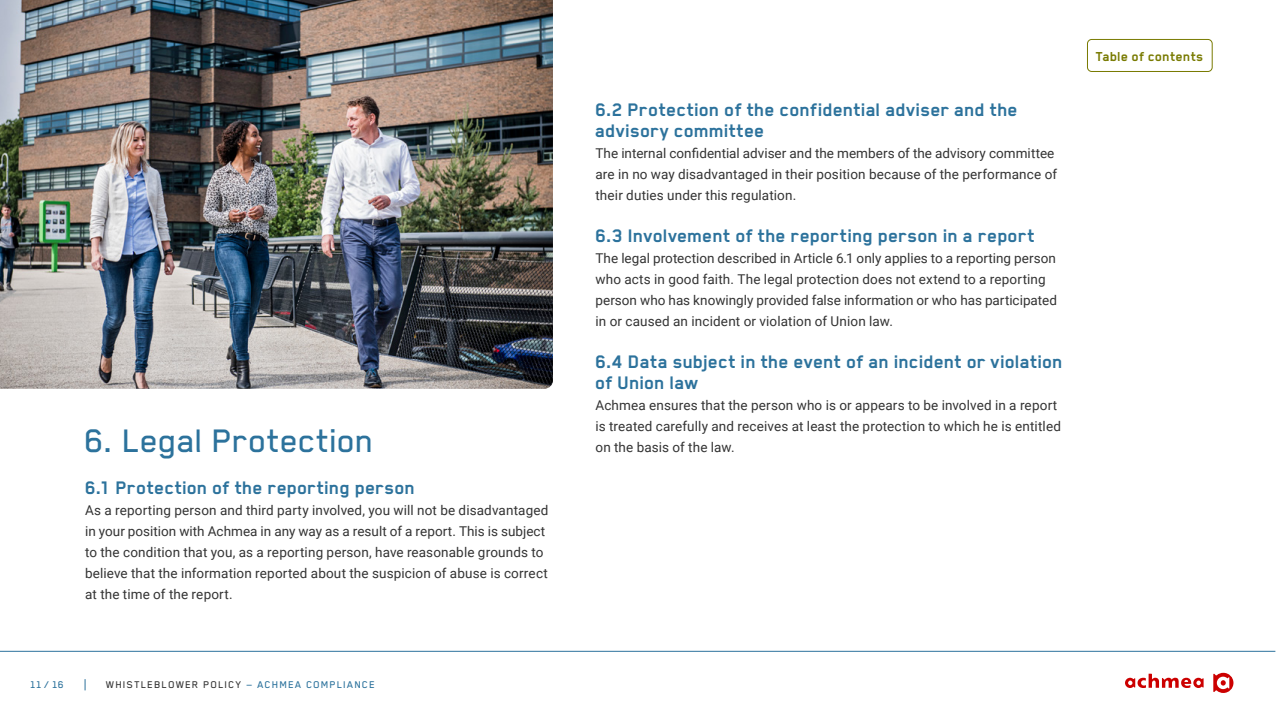
<style>
.page{position:relative;width:1276px;height:719px;background:#fff}
.page>*{position:absolute;margin:0;border:0;box-sizing:border-box;transform-origin:0 0}
.H1_-_Kop_niveau_1{font:500 37.5px "Blender Pro";color:#2c729c}
.H2_-_Kop_niveau_2{font:700 21px "Blender Pro";color:#2c729c}
.t1{font:700 15px "Blender Pro";letter-spacing:.01em;color:#787a00}
.Bodytekst{font:13.5px/21px "Roboto";letter-spacing:.01em;color:#333}
.t2{font:500 11.25px "Blender Pro";letter-spacing:.1em;color:#333}
.t3{font:500 11.25px "Blender Pro";color:#2c729c}
.s1{color:#2c729c}
</style>
<div class="page">
<svg style="left:1125px;top:673px;width:78px;height:15px"></svg>
<svg style="left:1213px;top:672px;width:20px;height:21px"></svg>
<hr style="left:0;top:651px;width:1275px;height:1px;background:#2c729c">
<img style="left:0;top:0;width:553px;height:389px">
<div style="left:1087px;top:39px;width:125px;height:33px;border:1px solid #787a00;border-radius:4px"></div>
<h1 class="H1_-_Kop_niveau_1" style="left:85px;top:420px;width:290px">6. Legal Protection</h1>
<h2 class="H2_-_Kop_niveau_2" style="left:85px;top:476px;width:331px">6.1 Protection of the reporting person</h2>
<p class="Bodytekst" style="left:85px;top:499px;width:465px">As a reporting person and third party involved, you will not be disadvantaged in your position with Achmea in any way as a result of a report. This is subject to the condition that you, as a reporting person, have reasonable grounds to believe that the information reported about the suspicion of abuse is correct at the time of the report.</p>
<p class="t3" style="left:30px;top:678px;width:35px">11 / 16</p>
<p class="t2" style="left:106px;top:678px;width:270px">WHISTLEBLOWER POLICY <span class="s1">- ACHMEA COMPLIANCE</span></p>
<h2 class="H2_-_Kop_niveau_2" style="left:595px;top:98px;width:424px">6.2 Protection of the confidential adviser and the</h2>
<h2 class="H2_-_Kop_niveau_2" style="left:595px;top:119px;width:171px">advisory committee</h2>
<p class="Bodytekst" style="left:595px;top:142px;width:463px">The internal confidential adviser and the members of the advisory committee are in no way disadvantaged in their position because of the performance of their duties under this regulation.</p>
<h2 class="H2_-_Kop_niveau_2" style="left:595px;top:224px;width:441px">6.3 Involvement of the reporting person in a report</h2>
<p class="Bodytekst" style="left:595px;top:247px;width:463px">The legal protection described in Article 6.1 only applies to a reporting person who acts in good faith. The legal protection does not extend to a reporting person who has knowingly provided false information or who has participated in or caused an incident or violation of Union law.</p>
<h2 class="H2_-_Kop_niveau_2" style="left:595px;top:350px;width:469px">6.4 Data subject in the event of an incident or violation</h2>
<h2 class="H2_-_Kop_niveau_2" style="left:595px;top:371px;width:105px">of Union law</h2>
<p class="Bodytekst" style="left:595px;top:394px;width:467px">Achmea ensures that the person who is or appears to be involved in a report is treated carefully and receives at least the protection to which he is entitled on the basis of the law.</p>
<p class="t1" style="left:1096px;top:48px;width:109px">Table of contents</p>
</div>
